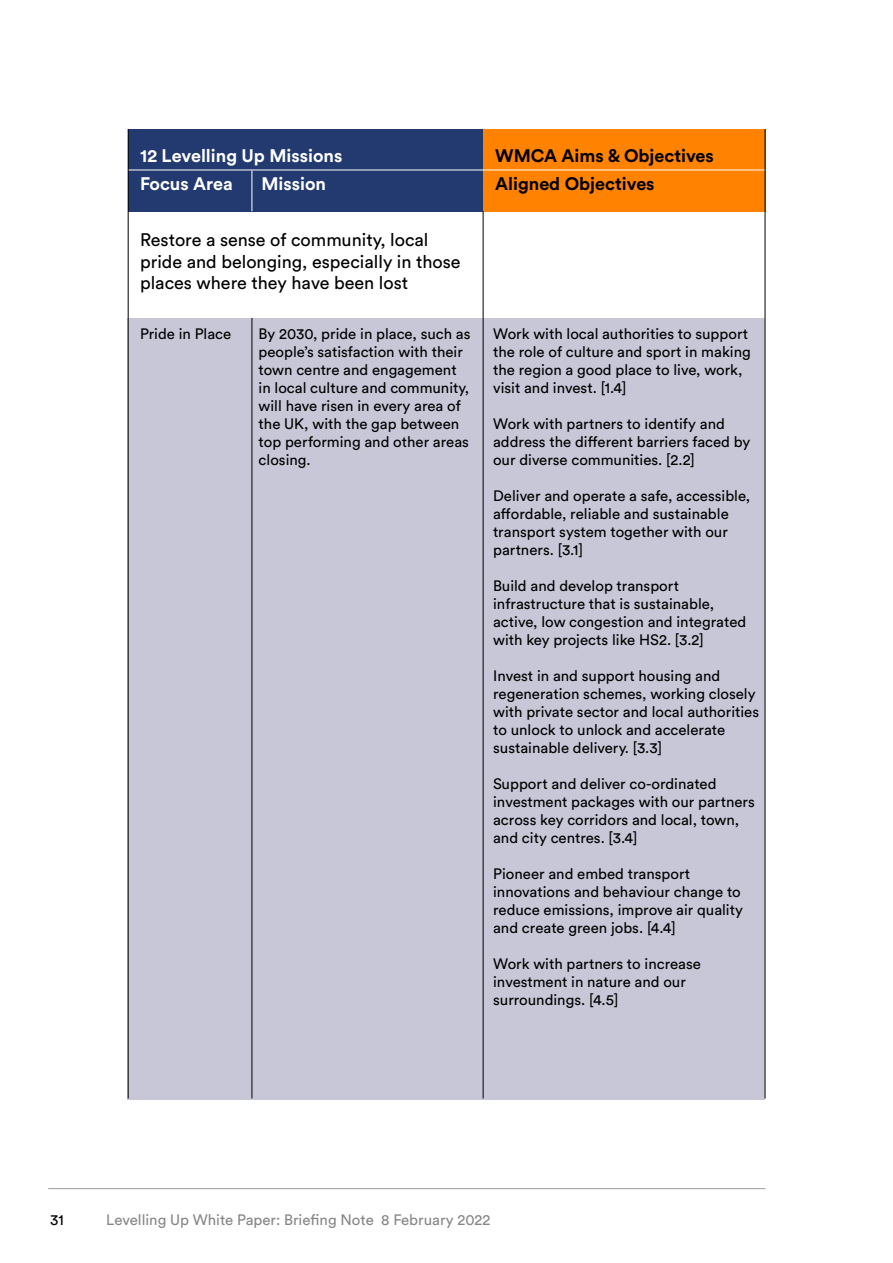
<style>
.page{position:relative;width:893px;height:1263px;background:#fff}
.page>*{position:absolute;margin:0;border:0;box-sizing:border-box;transform-origin:0 0}
.t1{font:18px/21.6px "Circular Std";color:#000}
.t2{font:700 18px "Circular Std";color:#fff}
.t3{font:700 18px "Circular Std";color:#000}
.t4{font:15px/18px "Circular Std";color:#000}
.t5{font:15px "Circular Std";color:#878787}
</style>
<div class="page">
<div style="left:128px;top:129px;width:355px;height:82px;background:#223a70"></div>
<div style="left:128px;top:318px;width:637px;height:781px;background:#c8c7d8"></div>
<div style="left:483px;top:129px;width:282px;height:82px;background:#ff8300"></div>
<hr style="left:128px;top:170px;width:637px;height:1px;background:#fff">
<hr style="left:252px;top:171px;width:1px;height:40px;background:#fff">
<hr style="left:252px;top:318px;width:1px;height:780px;background:#000">
<hr style="left:128px;top:129px;width:1px;height:969px;background:#000">
<hr style="left:765px;top:129px;width:1px;height:969px;background:#000">
<hr style="left:483px;top:211px;width:1px;height:887px;background:#000">
<hr style="left:48px;top:1188px;width:717px;height:1px;background:#9d9d9c">
<p class="t2" style="left:140px;top:144px;width:204px">12 Levelling Up Missions</p>
<p class="t3" style="left:495px;top:144px;width:220px">WMCA Aims &amp; Objectives</p>
<p class="t2" style="left:140px;top:172px;width:94px">Focus Area</p>
<p class="t2" style="left:261px;top:172px;width:66px">Mission</p>
<p class="t3" style="left:495px;top:172px;width:161px">Aligned Objectives</p>
<p class="t1" style="left:140px;top:229px;width:322px">Restore a sense of community, local pride and belonging, especially in those places where they have been lost</p>
<p class="t4" style="left:140px;top:325px;width:93px">Pride in Place</p>
<p class="t4" style="left:259px;top:325px;width:213px">By 2030, pride in place, such as people’s satisfaction with their town centre and engagement in local culture and community, will have risen in every area of the UK, with the gap between top performing and other areas closing.</p>
<p class="t4" style="left:493px;top:325px;width:259px">Work with local authorities to support the role of culture and sport in making the region a good place to live, work, visit and invest. [1.4]</p>
<p class="t4" style="left:493px;top:415px;width:259px">Work with partners to identify and address the different barriers faced by our diverse communities. [2.2]</p>
<p class="t4" style="left:493px;top:487px;width:259px">Deliver and operate a safe, accessible, affordable, reliable and sustainable transport system together with our partners. [3.1]</p>
<p class="t4" style="left:493px;top:577px;width:255px">Build and develop transport infrastructure that is sustainable, active, low congestion and integrated with key projects like HS2. [3.2]</p>
<p class="t4" style="left:493px;top:667px;width:268px">Invest in and support housing and regeneration schemes, working closely with private sector and local authorities to unlock to unlock and accelerate sustainable delivery. [3.3]</p>
<p class="t4" style="left:493px;top:775px;width:263px">Support and deliver co-ordinated investment packages with our partners across key corridors and local, town, and city centres. [3.4]</p>
<p class="t4" style="left:493px;top:865px;width:251px">Pioneer and embed transport innovations and behaviour change to reduce emissions, improve air quality and create green jobs. [4.4]</p>
<p class="t4" style="left:493px;top:955px;width:209px">Work with partners to increase investment in nature and our surroundings. [4.5]</p>
<p class="t4" style="left:50px;top:1211px;width:15px">31</p>
<p class="t5" style="left:106px;top:1211px;width:386px">Levelling Up White Paper: Briefing Note 8 February 2022</p>
</div>
